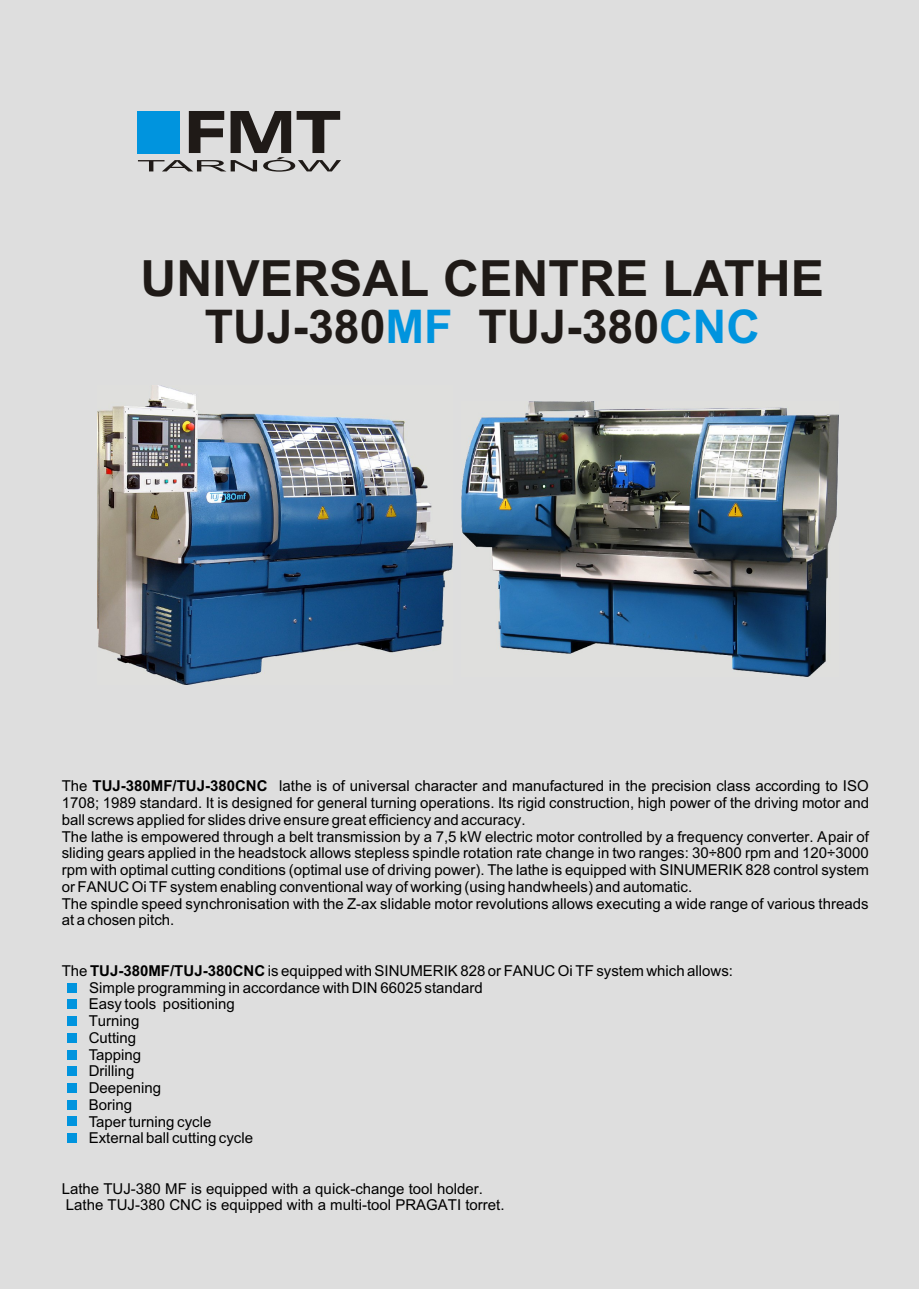
<style>
.page{position:relative;width:920px;height:1289px;background:#fff}
.page>*{position:absolute;margin:0;border:0;box-sizing:border-box;transform-origin:0 0}
.t1{font:700 49.95px "Arial CE";color:#1f1a17}
.t2{font:700 46.5px "Arial CE";color:#1f1a17}
.t3{font:15px/16.8px "Arial";color:#000}
.s1{color:#0094de}
.s2{font-family:"Arial CE";font-weight:700}
</style>
<div class="page">
<div style="left:0;top:0;width:918px;height:1288px;background:#dedede"></div>
<div style="left:67px;top:982px;width:10px;height:10px;background:#0094de"></div>
<div style="left:67px;top:999px;width:10px;height:10px;background:#0094de"></div>
<div style="left:67px;top:1066px;width:10px;height:10px;background:#0094de"></div>
<div style="left:67px;top:1016px;width:10px;height:10px;background:#0094de"></div>
<div style="left:67px;top:1049px;width:10px;height:10px;background:#0094de"></div>
<div style="left:67px;top:1033px;width:10px;height:9px;background:#0094de"></div>
<div style="left:67px;top:1083px;width:10px;height:10px;background:#0094de"></div>
<div style="left:67px;top:1099px;width:10px;height:10px;background:#0094de"></div>
<div style="left:67px;top:1116px;width:10px;height:10px;background:#0094de"></div>
<div style="left:67px;top:1133px;width:10px;height:10px;background:#0094de"></div>
<img style="left:98px;top:385px;width:354px;height:299px">
<img style="left:461px;top:401px;width:377px;height:275px">
<svg style="left:138px;top:111px;width:203px;height:61px"></svg>
<h1 class="t1" style="left:140px;top:260px;width:685px">UNIVERSAL CENTRE LATHE</h1>
<h2 class="t2" style="left:205px;top:309px;width:556px">TUJ-380<span class="s1">MF</span> TUJ-380<span class="s1">CNC</span></h2>
<p class="t3" style="left:62px;top:779px;width:808px">The <span class="s2">TUJ-380MF/TUJ-380CNC</span> lathe is of universal character and manufactured in the precision class according to ISO 1708; 1989 standard. It is designed for general turning operations. Its rigid construction, high power of the driving motor and ball screws applied for slides drive ensure great efficiency and accuracy.<br>The lathe is empowered through a belt transmission by a 7,5 kW electric motor controlled by a frequency converter. A pair of sliding gears applied in the headstock allows stepless spindle rotation rate change in two ranges: 30÷800 rpm and 120÷3000 rpm with optimal cutting conditions (optimal use of driving power). The lathe is equipped with SINUMERIK 828 control system or FANUC Oi TF system enabling conventional way of working (using handwheels) and automatic.<br>The spindle speed synchronisation with the Z-ax slidable motor revolutions allows executing a wide range of various threads at a chosen pitch.</p>
<p class="t3" style="left:89px;top:963px;width:646px;text-indent:-27px">The <span class="s2">TUJ-380MF/TUJ-380CNC</span> is equipped with SINUMERIK 828 or FANUC Oi TF system which allows:<br>Simple programming in accordance with DIN 66025 standard<br>Easy tools positioning<br>Turning<br>Cutting<br>Tapping<br>Drilling<br>Deepening<br>Boring<br>Taper turning cycle<br>External ball cutting cycle</p>
<p class="t3" style="left:62px;top:1181px;width:444px">Lathe TUJ-380 MF is equipped with a quick-change tool holder.<br>Lathe TUJ-380 CNC is equipped with a multi-tool PRAGATI torret.</p>
</div>
